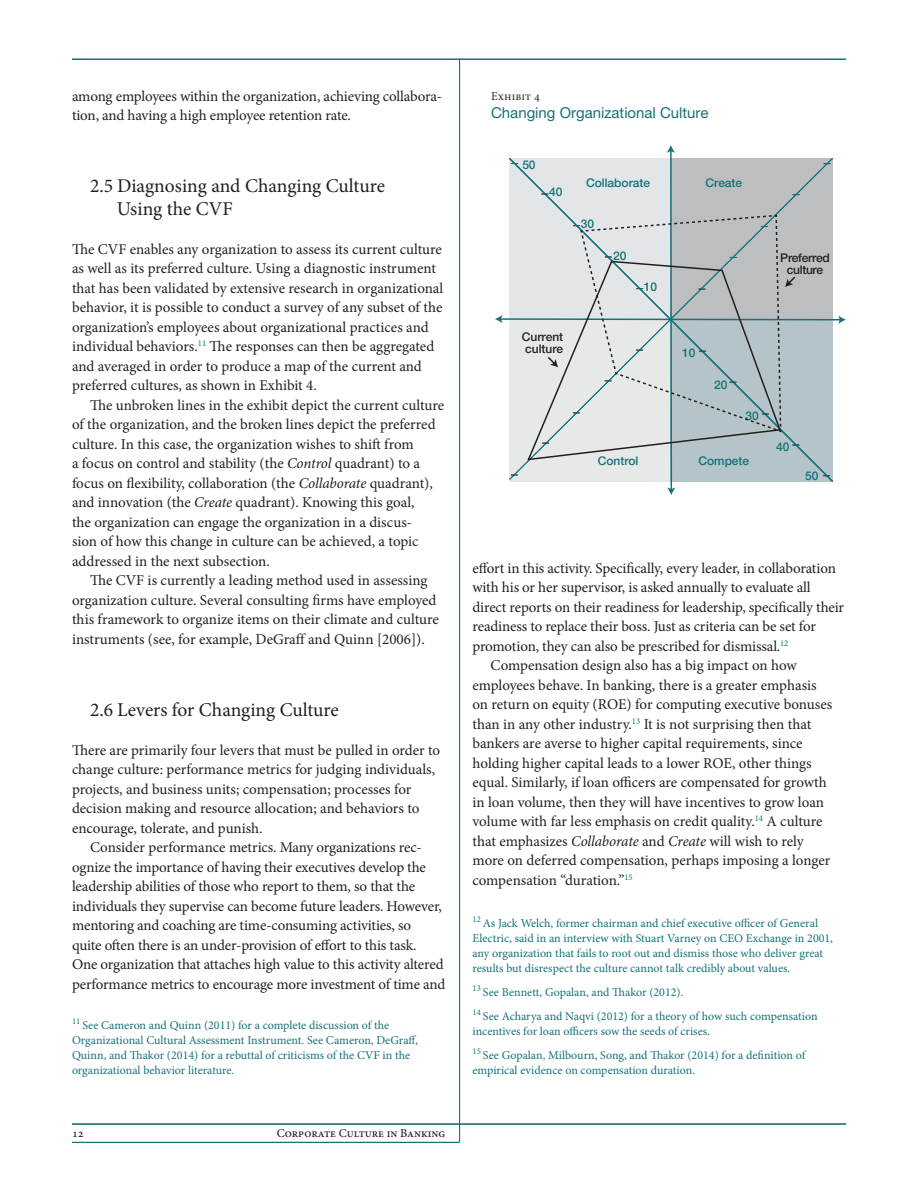
<style>
.page{position:relative;width:918px;height:1188px;background:#fff}
.page>*{position:absolute;margin:0;border:0;box-sizing:border-box;transform-origin:0 0}
.t1{font:19.5px/22.5px "Minion Pro";color:#231f20}
.t2{font:15px/19.5px "Minion Pro";color:#231f20}
.t3{font:15px "Helvetica Neue";color:#147278}
.t4{font:12px/15px "Minion Pro";color:#147278}
.t5{font:500 12px "Helvetica Neue LT Std";color:#147278}
.t6{font:500 12px "Minion Pro";color:#231f20}
.t7{font:500 12px/12px "Helvetica Neue LT Std";letter-spacing:-.025em;color:#231f20;text-align:center}
.t8{font:500 12px/12px "Helvetica Neue LT Std";color:#231f20}
.t9{font:12px "Minion Regular SC";color:#231f20}
.s1{font-style:italic}
</style>
<div class="page">
<hr style="left:72px;top:59px;width:774px;height:1px;background:#147278">
<hr style="left:72px;top:1142px;width:387px;height:1px;background:#147278">
<hr style="left:72px;top:1124px;width:774px;height:1px;background:#147278">
<hr style="left:459px;top:59px;width:1px;height:1084px;background:#147278">
<svg style="left:495px;top:145px;width:351px;height:350px;background:#ced5d7"></svg>
<p class="t2" style="left:72px;top:88px;width:372px">among employees within the organization, achieving collabora&shy;tion, and having a high employee retention rate.</p>
<h1 class="t1" style="left:117px;top:177px;width:269px;text-indent:-27px">2.5 Diagnosing and Changing Culture<br>Using the CVF</h1>
<p class="t2" style="left:72px;top:241px;width:373px">The CVF enables any organization to assess its current culture as well as its preferred culture. Using a diagnostic instrument that has been validated by extensive research in organizational behavior, it is possible to conduct a survey of any subset of the organization’s employees about organizational practices and individual behaviors.<sup>11</sup> The responses can then be aggregated and averaged in order to produce a map of the current and preferred cultures, as shown in Exhibit 4.</p>
<p class="t2" style="left:72px;top:397px;width:374px;text-indent:18px">The unbroken lines in the exhibit depict the current culture of the organization, and the broken lines depict the preferred culture. In this case, the organization wishes to shift from<br>a focus on control and stability (the <span class="s1">Control</span> quadrant) to a focus on flexibility, collaboration (the <span class="s1">Collaborate</span> quadrant), and innovation (the <span class="s1">Create</span> quadrant). Knowing this goal,<br>the organization can engage the organization in a discus-<br>sion of how this change in culture can be achieved, a topic addressed in the next subsection.</p>
<p class="t2" style="left:72px;top:572px;width:368px;text-indent:18px">The CVF is currently a leading method used in assessing organization culture. Several consulting firms have employed this framework to organize items on their climate and culture instruments (see, for example, DeGraff and Quinn [2006]).</p>
<h1 class="t1" style="left:90px;top:700px;width:250px">2.6 Levers for Changing Culture</h1>
<p class="t2" style="left:72px;top:742px;width:370px">There are primarily four levers that must be pulled in order to change culture: performance metrics for judging individuals, projects, and business units; compensation; processes for decision making and resource allocation; and behaviors to encourage, tolerate, and punish.</p>
<p class="t2" style="left:72px;top:839px;width:375px;text-indent:18px">Consider performance metrics. Many organizations rec&shy;ognize the importance of having their executives develop the leadership abilities of those who report to them, so that the individuals they supervise can become future leaders. However, mentoring and coaching are time-consuming activities, so<br>quite often there is an under-provision of effort to this task.<br>One organization that attaches high value to this activity altered performance metrics to encourage more investment of time and</p>
<p class="t4" style="left:72px;top:1018px;width:347px"><sup>11</sup> See Cameron and Quinn (2011) for a complete discussion of the Organizational Cultural Assessment Instrument. See Cameron, DeGraff, Quinn, and Thakor (2014) for a rebuttal of criticisms of the CVF in the organizational behavior literature.</p>
<p class="t6" style="left:72px;top:1126px;width:13px">12</p>
<p class="t6" style="left:277px;top:1126px;width:170px">Corporate Culture in Banking</p>
<p class="t9" style="left:491px;top:91px;width:50px">Exhibit 4</p>
<p class="t3" style="left:491px;top:107px;width:219px">Changing Organizational Culture</p>
<p class="t5" style="left:522px;top:161px;width:15px">50</p>
<p class="t5" style="left:549px;top:187px;width:15px">40</p>
<p class="t8" style="left:522px;top:332px;width:43px">Current culture</p>
<p class="t5" style="left:586px;top:178px;width:66px">Collaborate</p>
<p class="t5" style="left:581px;top:219px;width:15px">30</p>
<p class="t5" style="left:613px;top:251px;width:15px">20</p>
<p class="t5" style="left:644px;top:282px;width:15px">10</p>
<p class="t5" style="left:706px;top:178px;width:38px">Create</p>
<p class="t5" style="left:682px;top:348px;width:15px">10</p>
<p class="t5" style="left:714px;top:380px;width:15px">20</p>
<p class="t5" style="left:745px;top:412px;width:15px">30</p>
<p class="t5" style="left:598px;top:457px;width:42px">Control</p>
<p class="t5" style="left:699px;top:457px;width:52px">Compete</p>
<p class="t7" style="left:780px;top:253px;width:51px">Preferred culture</p>
<p class="t5" style="left:776px;top:442px;width:15px">40</p>
<p class="t5" style="left:805px;top:471px;width:15px">50</p>
<p class="t2" style="left:473px;top:559px;width:365px">effort in this activity. Specifically, every leader, in collaboration</p>
<p class="t2" style="left:473px;top:579px;width:340px">with his or her supervisor, is asked annually to evaluate all</p>
<p class="t2" style="left:473px;top:598px;width:373px">direct reports on their readiness for leadership, specifically their</p>
<p class="t2" style="left:473px;top:618px;width:345px">readiness to replace their boss. Just as criteria can be set for</p>
<p class="t2" style="left:473px;top:637px;width:317px">promotion, they can also be prescribed for dismissal.<sup>12</sup></p>
<p class="t2" style="left:491px;top:657px;width:308px">Compensation design also has a big impact on how</p>
<p class="t2" style="left:473px;top:676px;width:346px">employees behave. In banking, there is a greater emphasis</p>
<p class="t2" style="left:473px;top:696px;width:361px">on return on equity (ROE) for computing executive bonuses</p>
<p class="t2" style="left:473px;top:715px;width:340px">than in any other industry.<sup>13</sup> It is not surprising then that</p>
<p class="t2" style="left:473px;top:735px;width:332px">bankers are averse to higher capital requirements, since</p>
<p class="t2" style="left:473px;top:754px;width:341px">holding higher capital leads to a lower ROE, other things</p>
<p class="t2" style="left:473px;top:774px;width:356px">equal. Similarly, if loan officers are compensated for growth</p>
<p class="t2" style="left:473px;top:793px;width:353px">in loan volume, then they will have incentives to grow loan</p>
<p class="t2" style="left:473px;top:813px;width:352px">volume with far less emphasis on credit quality.<sup>14</sup> A culture</p>
<p class="t2" style="left:473px;top:832px;width:333px">that emphasizes <span class="s1">Collaborate</span> and <span class="s1">Create</span> will wish to rely</p>
<p class="t2" style="left:473px;top:852px;width:359px">more on deferred compensation, perhaps imposing a longer</p>
<p class="t2" style="left:473px;top:871px;width:162px">compensation “duration.”<sup>15</sup></p>
<p class="t4" style="left:473px;top:916px;width:362px"><sup>12</sup> As Jack Welch, former chairman and chief executive officer of General Electric, said in an interview with Stuart Varney on CEO Exchange in 2001, any organization that fails to root out and dismiss those who deliver great results but disrespect the culture cannot talk credibly about values.</p>
<p class="t4" style="left:473px;top:981px;width:347px;line-height:24px"><sup>13</sup> See Bennett, Gopalan, and Thakor (2012).<br><sup>14</sup> See Acharya and Naqvi (2012) for a theory of how such compensation</p>
<p class="t4" style="left:473px;top:1020px;width:335px;line-height:24px">incentives for loan officers sow the seeds of crises.<br><sup>15</sup> See Gopalan, Milbourn, Song, and Thakor (2014) for a definition of</p>
<p class="t4" style="left:473px;top:1063px;width:224px">empirical evidence on compensation duration.</p>
</div>
